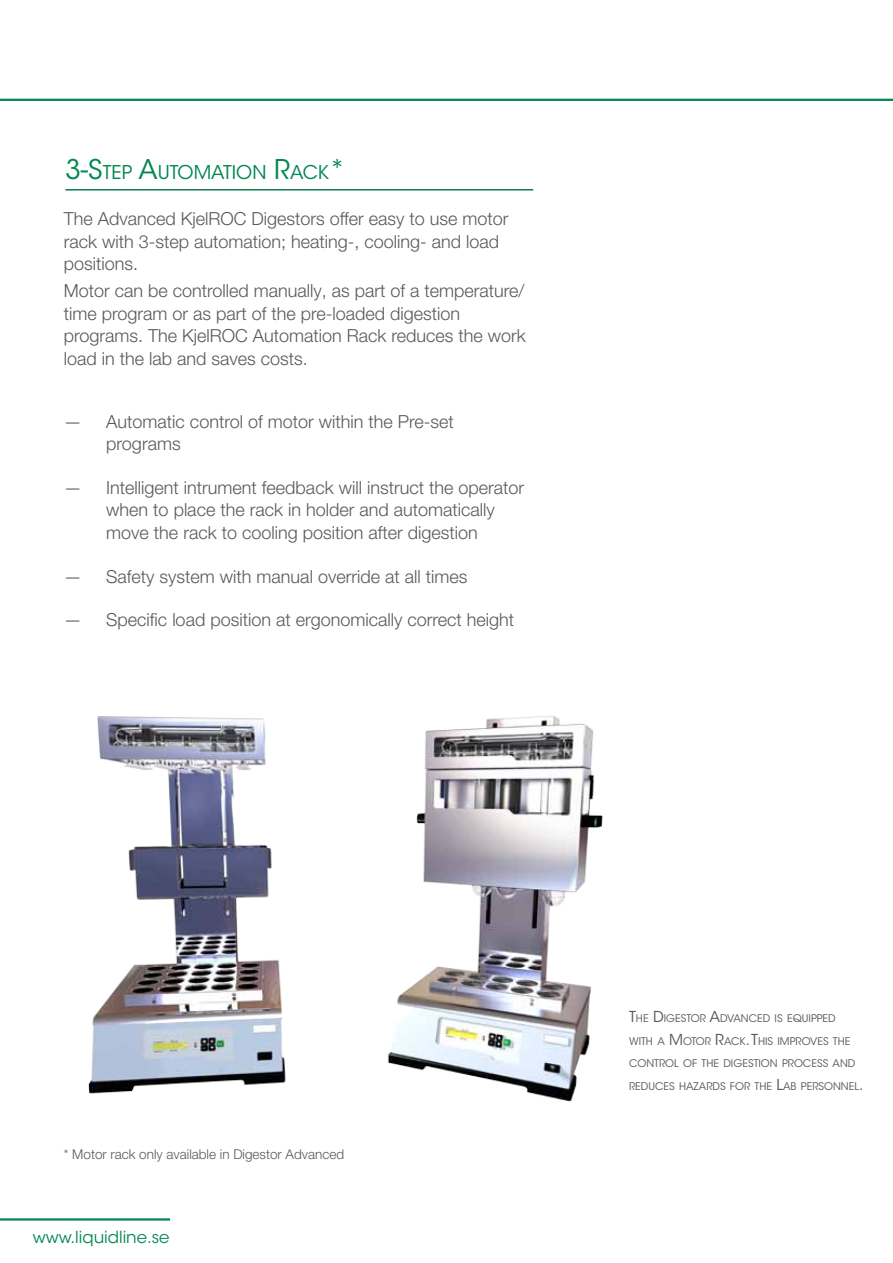
<style>
.page{position:relative;width:893px;height:1263px;background:#fff}
.page>*{position:absolute;margin:0;border:0;box-sizing:border-box;transform-origin:0 0}
.t1{font:18.9px "ITC Avant Garde Std";color:#008752}
.t2{font:300 18px/22.5px "Helvetica Neue LT Pro";color:#58595b}
.t3{font:16.5px "ITC Avant Garde Std";color:#008752}
.t4{font:300 13.5px "Helvetica Neue LT Pro";color:#58595b}
.t5{font:10.5px/22.5px "ITC Avant Garde Std";color:#58595b}
.s1{font-size:27px}
.s2{font-size:15px}
</style>
<div class="page">
<hr style="left:0;top:1218px;width:170px;height:2px;background:#008752">
<hr style="left:0;top:99px;width:893px;height:2px;background:#008752">
<hr style="left:65px;top:189px;width:468px;height:2px;background:#13784c">
<img style="left:88px;top:716px;width:515px;height:386px">
<p class="t1" style="left:65px;top:161px;width:281px"><span class="s1">3-S</span>TEP <span class="s1">A</span>UTOMATION <span class="s1">R</span>ACK<span class="s1">*</span></p>
<p class="t2" style="left:64px;top:207px;width:446px">The Advanced KjelROC Digestors offer easy to use motor rack with 3-step automation; heating-, cooling- and load positions.</p>
<p class="t2" style="left:64px;top:279px;width:464px">Motor can be controlled manually, as part of a temperature/ time program or as part of the pre-loaded digestion programs. The KjelROC Automation Rack reduces the work load in the lab and saves costs.</p>
<p class="t2" style="left:106px;top:410px;width:349px;text-indent:-43px">— Automatic control of motor within the Pre-set programs</p>
<p class="t2" style="left:106px;top:476px;width:419px;text-indent:-43px">— Intelligent intrument feedback will instruct the operator when to place the rack in holder and automatically move the rack to cooling position after digestion</p>
<p class="t2" style="left:64px;top:565px;width:405px">— Safety system with manual override at all times</p>
<p class="t2" style="left:64px;top:608px;width:452px">— Specific load position at ergonomically correct height</p>
<p class="t4" style="left:64px;top:1146px;width:282px">* Motor rack only available in Digestor Advanced</p>
<p class="t3" style="left:33px;top:1226px;width:138px">www.liquidline.se</p>
<p class="t5" style="left:629px;top:1007px;width:236px"><span class="s2">T</span>HE <span class="s2">D</span>IGESTOR <span class="s2">A</span>DVANCED IS EQUIPPED<br>WITH A <span class="s2">M</span> OTOR <span class="s2">R</span>ACK<span class="s2">. T</span>HIS IMPROVES THE CONTROL OF THE DIGESTION PROCESS AND REDUCES HAZARDS FOR THE <span class="s2">L</span>AB PERSONN EL<span class="s2">.</span></p>
</div>
